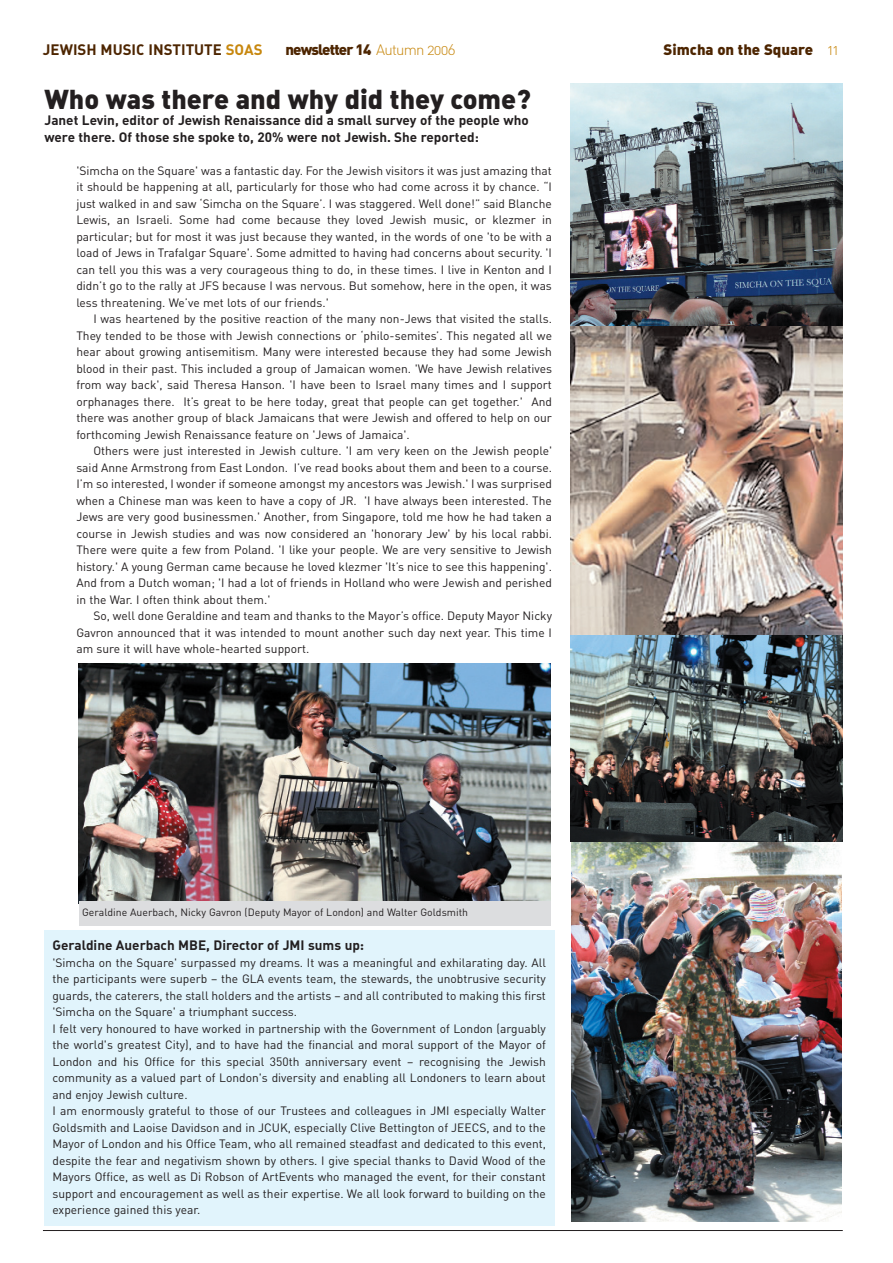
<style>
.page{position:relative;width:893px;height:1263px;background:#fff}
.page>*{position:absolute;margin:0;border:0;box-sizing:border-box;transform-origin:0 0}
.t1{font:27px "DIN Black Alternate";color:#231f20}
.t2{font:15px "DIN Bold Alternate";color:#4d2500}
.t3{font:900 15px "DIN";letter-spacing:-.055em;color:#4d2500}
.t4{font:15px "DIN Black Alternate";color:#4d2500}
.t5{font:700 13.5px/16.5px "DIN";color:#231f20}
.t6{font:13.5px "DIN Bold Alternate";color:#231f20}
.t7{font:12px/16.5px "DIN";color:#231f20;text-align:justify}
.t8{font:10.5px "DIN";color:#231f20}
.s1{color:#c7870e}
.s2{font-family:"DIN Light Alternate";font-weight:400;color:#c7870e}
.s3{font-family:"DIN Light Alternate";color:#c7870e}
</style>
<div class="page">
<hr style="left:43px;top:1230px;width:799px;height:1px;background:#231f20">
<div style="left:44px;top:930px;width:510px;height:295px;background:#e1f4fc"></div>
<img style="left:79px;top:664px;width:472px;height:240px">
<img style="left:570px;top:83px;width:272px;height:243px">
<img style="left:572px;top:842px;width:269px;height:380px">
<img style="left:570px;top:326px;width:272px;height:310px">
<img style="left:570px;top:636px;width:272px;height:206px">
<div style="left:79px;top:901px;width:471px;height:25px;background:#dcdddf"></div>
<p class="t2" style="left:43px;top:44px;width:221px">JEWISH MUSIC INSTITUTE <span class="s1">SOAS</span></p>
<p class="t3" style="left:285px;top:44px;width:172px">newsletter 14 <span class="s2">Autumn 2006</span></p>
<p class="t4" style="left:663px;top:44px;width:176px">Simcha on the Square <span class="s3">11</span></p>
<h1 class="t1" style="left:44px;top:89px;width:488px">Who was there and why did they come?</h1>
<p class="t5" style="left:44px;top:113px;width:485px">Janet Levin, editor of Jewish Renaissance did a small survey of the people who were there. Of those she spoke to, 20% were not Jewish. She reported:</p>
<p class="t7" style="left:76px;top:163px;width:477px">'Simcha on the Square' was a fantastic day. For the Jewish visitors it was just amazing that it should be happening at all, particularly for those who had come across it by chance. “I just walked in and saw ‘Simcha on the Square’. I was staggered. Well done!” said Blanche Lewis, an Israeli. Some had come because they loved Jewish music, or klezmer in particular; but for most it was just because they wanted, in the words of one 'to be with a load of Jews in Trafalgar Square'. Some admitted to having had concerns about security. 'I can tell you this was a very courageous thing to do, in these times. I live in Kenton and I didn’t go to the rally at JFS because I was nervous. But somehow, here in the open, it was less threatening. We’ve met lots of our friends.'</p>
<p class="t7" style="left:76px;top:312px;width:477px;text-indent:17px">I was heartened by the positive reaction of the many non-Jews that visited the stalls.<br>They tended to be those with Jewish connections or ‘philo-semites’. This negated all we hear about growing antisemitism. Many were interested because they had some Jewish blood in their past. This included a group of Jamaican women. 'We have Jewish relatives from way back', said Theresa Hanson. 'I have been to Israel many times and I support orphanages there. It’s great to be here today, great that people can get together.' And there was another group of black Jamaicans that were Jewish and offered to help on our forthcoming Jewish Renaissance feature on 'Jews of Jamaica'.</p>
<p class="t7" style="left:76px;top:444px;width:477px;text-indent:17px">Others were just interested in Jewish culture. 'I am very keen on the Jewish people' said Anne Armstrong from East London. I’ve read books about them and been to a course.<br>I’m so interested, I wonder if someone amongst my ancestors was Jewish.' I was surprised when a Chinese man was keen to have a copy of JR. 'I have always been interested. The Jews are very good businessmen.' Another, from Singapore, told me how he had taken a course in Jewish studies and was now considered an 'honorary Jew' by his local rabbi.<br>There were quite a few from Poland. 'I like your people. We are very sensitive to Jewish history.' A young German came because he loved klezmer 'It’s nice to see this happening'.<br>And from a Dutch woman; 'I had a lot of friends in Holland who were Jewish and perished in the War. I often think about them.'</p>
<p class="t7" style="left:76px;top:609px;width:477px;text-indent:17px">So, well done Geraldine and team and thanks to the Mayor’s office. Deputy Mayor Nicky Gavron announced that it was intended to mount another such day next year. This time I am sure it will have whole-hearted support.</p>
<p class="t8" style="left:82px;top:909px;width:387px">Geraldine Auerbach, Nicky Gavron (Deputy Mayor of London) and Walter Goldsmith</p>
<p class="t6" style="left:52px;top:940px;width:313px">Geraldine Auerbach MBE, Director of JMI sums up:</p>
<p class="t7" style="left:52px;top:955px;width:495px;text-align:left">'Simcha on the Square' surpassed my dreams. It was a meaningful and exhilarating day. All the participants were superb – the GLA events team, the stewards, the unobtrusive security guards, the caterers, the stall holders and the artists – and all contributed to making this first 'Simcha on the Square' a triumphant success.<br>I felt very honoured to have worked in partnership with the Government of London (arguably the world's greatest City), and to have had the financial and moral support of the Mayor of London and his Office for this special 350th anniversary event – recognising the Jewish community as a valued part of London's diversity and enabling all Londoners to learn about and enjoy Jewish culture.<br>I am enormously grateful to those of our Trustees and colleagues in JMI especially Walter Goldsmith and Laoise Davidson and in JCUK, especially Clive Bettington of JEECS, and to the Mayor of London and his Office Team, who all remained steadfast and dedicated to this event, despite the fear and negativism shown by others. I give special thanks to David Wood of the Mayors Office, as well as Di Robson of ArtEvents who managed the event, for their constant support and encouragement as well as their expertise. We all look forward to building on the experience gained this year.</p>
</div>
